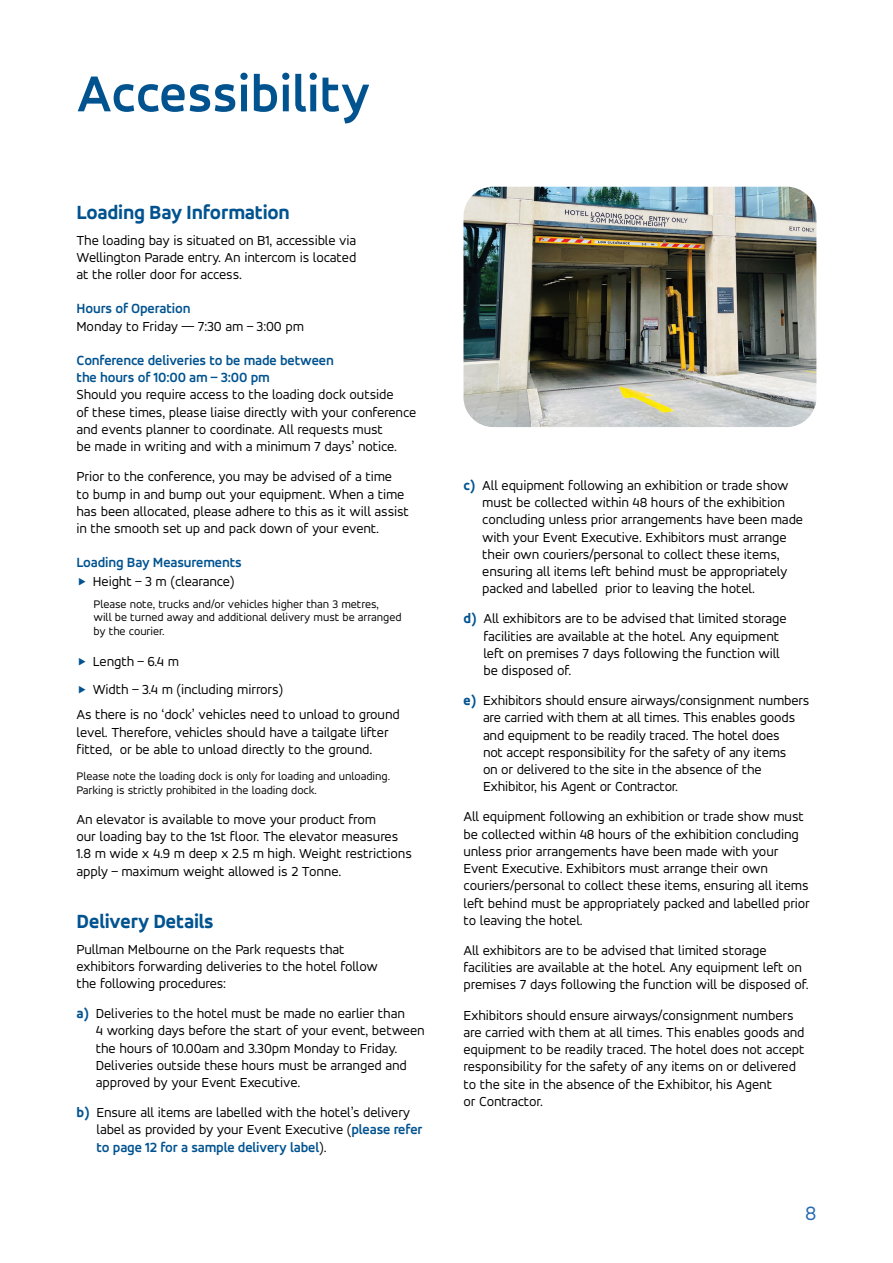
<style>
.page{position:relative;width:893px;height:1263px;background:#fff}
.page>*{position:absolute;margin:0;border:0;box-sizing:border-box;transform-origin:0 0}
.t1{font:700 54px "Accord Alternate";color:#015390}
.t2{font:21px "Accord Alternate";color:#2769b3}
.t3{font:800 20.25px "Accord Alternate";letter-spacing:-.01em;color:#015390}
.t4{font:14.25px/17.2px "Accord Alternate";letter-spacing:-.01em;color:#000}
.t5{font:700 14.25px/17.2px "Accord Alternate";letter-spacing:-.01em;color:#015390}
.t6{font:12px/13.5px "Accord Alternate";letter-spacing:-.005em;color:#000}
.s1{font-weight:800;color:#015390}
.s2{font-weight:700;color:#015390}
</style>
<div class="page">
<img style="left:463px;top:187px;width:353px;height:240px">
<h1 class="t1" style="left:77px;top:61px;width:295px">Accessibility</h1>
<h3 class="t3" style="left:77px;top:200px;width:215px">Loading Bay Information</h3>
<p class="t4" style="left:77px;top:231px;width:281px;text-align:justify">The loading bay is situated on B1, accessible via Wellington Parade entry. An intercom is located at the roller door for access.</p>
<p class="t5" style="left:77px;top:300px;width:115px">Hours of Operation</p>
<p class="t4" style="left:77px;top:317px;width:229px">Monday to Friday — 7:30 am – 3:00 pm</p>
<p class="t5" style="left:77px;top:351px;width:259px">Conference deliveries to be made between the hours of 10:00 am – 3:00 pm</p>
<p class="t4" style="left:77px;top:386px;width:341px">Should you require access to the loading dock outside<br>of these times, please liaise directly with your conference and events planner to coordinate. All requests must<br>be made in writing and with a minimum 7 days’ notice.</p>
<p class="t4" style="left:77px;top:468px;width:334px">Prior to the conference, you may be advised of a time<br>to bump in and bump out your equipment. When a time has been allocated, please adhere to this as it will assist in the smooth set up and pack down of your event.</p>
<p class="t5" style="left:77px;top:554px;width:167px">Loading Bay Measurements</p>
<p class="t4" style="left:93px;top:572px;width:143px">Height – 3 m (clearance)</p>
<p class="t6" style="left:94px;top:597px;width:310px">Please note, trucks and/or vehicles higher than 3 metres,<br>will be turned away and additional delivery must be arranged by the courier.</p>
<p class="t4" style="left:93px;top:648px;width:192px;line-height:27.3px">Length – 6.4 m<br>Width – 3.4 m (including mirrors)</p>
<p class="t4" style="left:77px;top:706px;width:325px">As there is no ‘dock’ vehicles need to unload to ground level. Therefore, vehicles should have a tailgate lifter fitted, or be able to unload directly to the ground.</p>
<p class="t6" style="left:77px;top:769px;width:315px">Please note the loading dock is only for loading and unloading.<br>Parking is strictly prohibited in the loading dock.</p>
<p class="t4" style="left:77px;top:810px;width:337px">An elevator is available to move your product from<br>our loading bay to the 1st floor. The elevator measures 1.8 m wide x 4.9 m deep x 2.5 m high. Weight restrictions apply – maximum weight allowed is 2 Tonne.</p>
<h3 class="t3" style="left:77px;top:909px;width:139px">Delivery Details</h3>
<p class="t4" style="left:77px;top:940px;width:303px">Pullman Melbourne on the Park requests that exhibitors forwarding deliveries to the hotel follow the following procedures:</p>
<p class="t4" style="left:96px;top:1004px;width:330px;text-indent:-19px"><span class="s1">a)</span> Deliveries to the hotel must be made no earlier than<br>4 working days before the start of your event, between the hours of 10.00am and 3.30pm Monday to Friday.<br>Deliveries outside these hours must be arranged and approved by your Event Executive.</p>
<p class="t4" style="left:96px;top:1103px;width:328px;text-indent:-20px"><span class="s1">b)</span> Ensure all items are labelled with the hotel’s delivery label as provided by your Event Executive (<span class="s2">please refer to page 12 for a sample delivery label</span>).</p>
<p class="t4" style="left:482px;top:476px;width:322px;text-indent:-19px"><span class="s1">c)</span> All equipment following an exhibition or trade show must be collected within 48 hours of the exhibition concluding unless prior arrangements have been made with your Event Executive. Exhibitors must arrange their own couriers/personal to collect these items, ensuring all items left behind must be appropriately packed and labelled prior to leaving the hotel.</p>
<p class="t4" style="left:483px;top:610px;width:305px;text-indent:-20px"><span class="s1">d)</span> All exhibitors are to be advised that limited storage facilities are available at the hotel. Any equipment left on premises 7 days following the function will be disposed of.</p>
<p class="t4" style="left:483px;top:691px;width:328px;text-indent:-20px"><span class="s1">e)</span> Exhibitors should ensure airways/consignment numbers are carried with them at all times. This enables goods and equipment to be readily traced. The hotel does<br>not accept responsibility for the safety of any items<br>on or delivered to the site in the absence of the Exhibitor, his Agent or Contractor.</p>
<p class="t4" style="left:463px;top:808px;width:348px">All equipment following an exhibition or trade show must be collected within 48 hours of the exhibition concluding unless prior arrangements have been made with your Event Executive. Exhibitors must arrange their own couriers/personal to collect these items, ensuring all items left behind must be appropriately packed and labelled prior to leaving the hotel.</p>
<p class="t4" style="left:463px;top:941px;width:347px">All exhibitors are to be advised that limited storage facilities are available at the hotel. Any equipment left on premises 7 days following the function will be disposed of.</p>
<p class="t4" style="left:463px;top:1006px;width:343px">Exhibitors should ensure airways/consignment numbers are carried with them at all times. This enables goods and equipment to be readily traced. The hotel does not accept responsibility for the safety of any items on or delivered to the site in the absence of the Exhibitor, his Agent<br>or Contractor.</p>
<h2 class="t2" style="left:805px;top:1201px;width:13px">8</h2>
</div>
